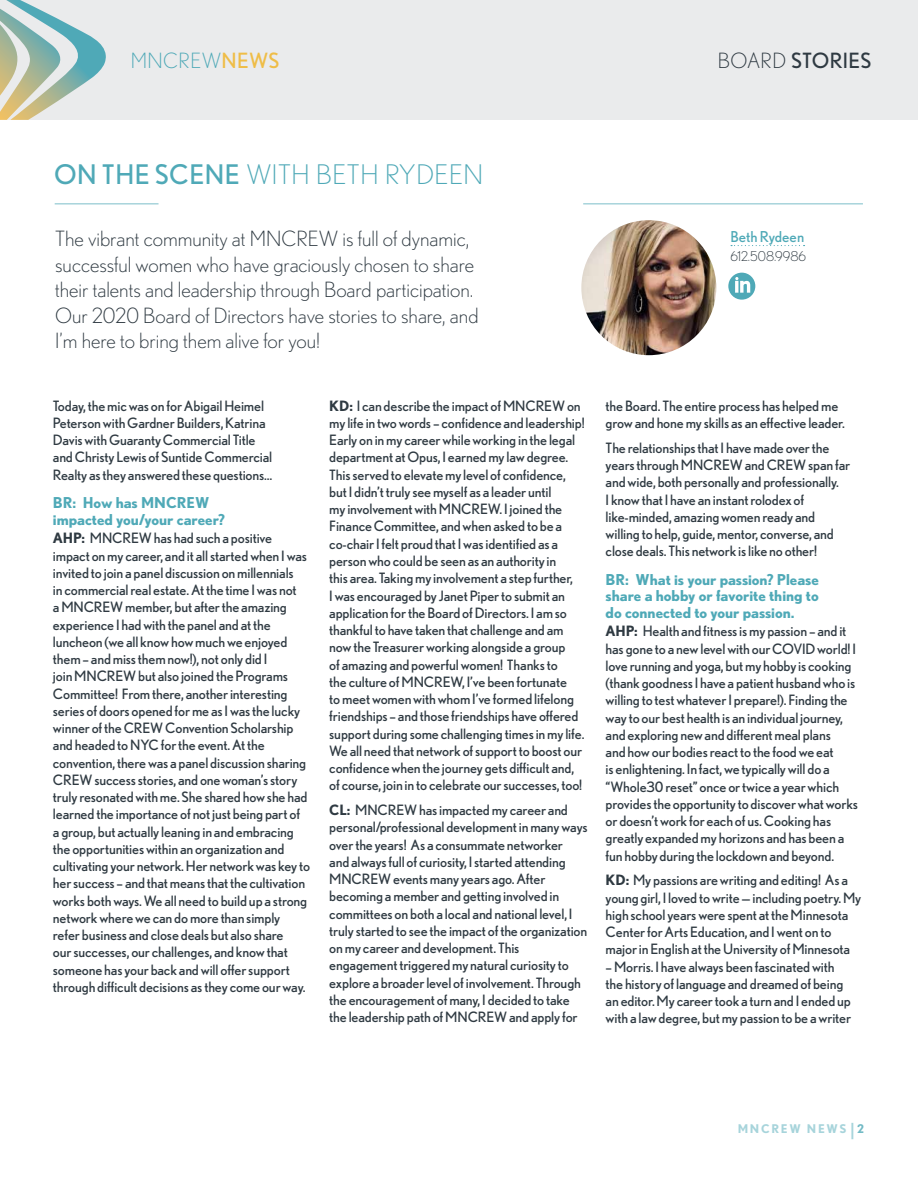
<style>
.page{position:relative;width:918px;height:1188px;background:#fff}
.page>*{position:absolute;margin:0;border:0;box-sizing:border-box;transform-origin:0 0}
.t1{font:300 27px "Nobel";letter-spacing:.02em;color:#4fa9b7}
.t2{font:300 21px/25.5px "Nobel";color:#2f3a42}
.t3{font:21px "Nobel";letter-spacing:.02em;color:#2f3a42}
.t4{font:300 21px "Nobel";letter-spacing:.02em;color:#4fa9b7}
.t5{font:700 15px/16.5px "Nobel";letter-spacing:-.005em;color:#4fa9b7}
.t6{font:15px "Nobel";color:#4fa9b7}
.t7{font:14.25px/17.2px "Nobel";letter-spacing:-.01em;color:#2f3a42}
.t8{font:300 13.5px "Nobel";color:#2f3a42}
.t9{font:700 12px "Nobel";letter-spacing:.14em;color:#a7d4db}
.s1{font-weight:400;color:#efbd47}
.s2{font-weight:300}
.s3{font-weight:400}
.s4{font-weight:700}
.s5{font-size:18px}
.s6{color:#72bac5}
</style>
<div class="page">
<div style="left:0;top:0;width:918px;height:120px;background:#eaebec"></div>
<svg style="left:0;top:0;width:106px;height:120px"></svg>
<hr style="left:55px;top:203px;width:104px;height:2px;background:#a7d4db">
<hr style="left:583px;top:203px;width:280px;height:2px;background:#a7d4db">
<img style="left:581px;top:220px;width:135px;height:135px;border-radius:68px">
<svg style="left:728px;top:273px;width:27px;height:27px"></svg>
<svg style="left:731px;top:245px;width:74px;height:1px"></svg>
<h2 class="t4" style="left:131px;top:48px;width:150px">MNCREW<span class="s1">NEWS</span></h2>
<h2 class="t3" style="left:718px;top:48px;width:155px"><span class="s2">BOARD</span> STORIES</h2>
<h1 class="t1" style="left:54px;top:158px;width:431px"><span class="s3">ON THE SCENE</span> WITH BETH RYDEEN</h1>
<p class="t2" style="left:55px;top:226px;width:425px">The vibrant community at MNCREW is full of dynamic, successful women who have graciously chosen to share their talents and leadership through Board participation.<br>Our 2020 Board of Directors have stories to share, and I’m here to bring them alive for you!</p>
<p class="t6" style="left:730px;top:228px;width:75px">Beth Rydeen</p>
<p class="t8" style="left:730px;top:249px;width:77px">612.508.9986</p>
<p class="t7" style="left:53px;top:397px;width:221px">Today, the mic was on for Abigail Heimel Peterson with Gardner Builders, Katrina Davis with Guaranty Commercial Title and Christy Lewis of Suntide Commercial Realty as they answered these questions…</p>
<p class="t5" style="left:53px;top:494px;width:174px">BR: How has MNCREW impacted you/your career?</p>
<p class="t7" style="left:53px;top:529px;width:259px"><span class="s4">AHP:</span> MNCREW has had such a positive impact on my career, and it all started when I was invited to join a panel discussion on millennials<br>in commercial real estate. At the time I was not<br>a MNCREW member, but after the amazing experience I had with the panel and at the luncheon (we all know how much we enjoyed them – and miss them now!), not only did I<br>join MNCREW but also joined the Programs Committee! From there, another interesting series of doors opened for me as I was the lucky winner of the CREW Convention Scholarship and headed to NYC for the event. At the convention, there was a panel discussion sharing CREW success stories, and one woman’s story truly resonated with me. She shared how she had learned the importance of not just being part of a group, but actually leaning in and embracing the opportunities within an organization and cultivating your network. Her network was key to her success – and that means that the cultivation works both ways. We all need to build up a strong network where we can do more than simply refer business and close deals but also share<br>our successes, our challenges, and know that someone has your back and will offer support through difficult decisions as they come our way.</p>
<p class="t7" style="left:329px;top:397px;width:257px"><span class="s4">KD:</span> I can describe the impact of MNCREW on my life in two words – confidence and leadership!<br>Early on in my career while working in the legal department at Opus, I earned my law degree.<br>This served to elevate my level of confidence, but I didn’t truly see myself as a leader until<br>my involvement with MNCREW. I joined the Finance Committee, and when asked to be a co-chair I felt proud that I was identified as a person who could be seen as an authority in<br>this area. Taking my involvement a step further,<br>I was encouraged by Janet Piper to submit an application for the Board of Directors. I am so thankful to have taken that challenge and am now the Treasurer working alongside a group<br>of amazing and powerful women! Thanks to<br>the culture of MNCREW, I’ve been fortunate<br>to meet women with whom I’ve formed lifelong friendships – and those friendships have offered support during some challenging times in my life.<br>We all need that network of support to boost our confidence when the journey gets difficult and, of course, join in to celebrate our successes, too!</p>
<p class="t7" style="left:329px;top:801px;width:260px"><span class="s4">CL:</span> MNCREW has impacted my career and personal/professional development in many ways over the years! As a consummate networker<br>and always full of curiosity, I started attending MNCREW events many years ago. After becoming a member and getting involved in committees on both a local and national level, I truly started to see the impact of the organization on my career and development. This engagement triggered my natural curiosity to explore a broader level of involvement. Through the encouragement of many, I decided to take the leadership path of MNCREW and apply for</p>
<p class="t7" style="left:606px;top:397px;width:241px">the Board. The entire process has helped me grow and hone my skills as an effective leader.</p>
<p class="t7" style="left:606px;top:439px;width:246px">The relationships that I have made over the years through MNCREW and CREW span far and wide, both personally and professionally.<br>I know that I have an instant rolodex of like-minded, amazing women ready and willing to help, guide, mentor, converse, and close deals. This network is like no other!</p>
<p class="t5" style="left:606px;top:571px;width:215px;text-align:justify">BR: What is your passion? Please share a hobby or favorite thing to do connected to your passion.</p>
<p class="t7" style="left:606px;top:622px;width:254px"><span class="s4">AHP:</span> Health and fitness is my passion – and it has gone to a new level with our COVID world! I love running and yoga, but my hobby is cooking (thank goodness I have a patient husband who is willing to test whatever I prepare!). Finding the way to our best health is an individual journey, and exploring new and different meal plans<br>and how our bodies react to the food we eat<br>is enlightening. In fact, we typically will do a “Whole30 reset” once or twice a year which provides the opportunity to discover what works or doesn’t work for each of us. Cooking has greatly expanded my horizons and has been a fun hobby during the lockdown and beyond.</p>
<p class="t7" style="left:606px;top:871px;width:257px"><span class="s4">KD:</span> My passions are writing and editing! As a young girl, I loved to write — including poetry. My high school years were spent at the Minnesota Center for Arts Education, and I went on to major in English at the University of Minnesota</p>
<p class="t7" style="left:606px;top:958px;width:247px">– Morris. I have always been fascinated with the history of language and dreamed of being an editor. My career took a turn and I ended up with a law degree, but my passion to be a writer</p>
<p class="t9" style="left:738px;top:1121px;width:128px">MNCREW NEWS <span class="s5">|</span> <span class="s6">2</span></p>
</div>
